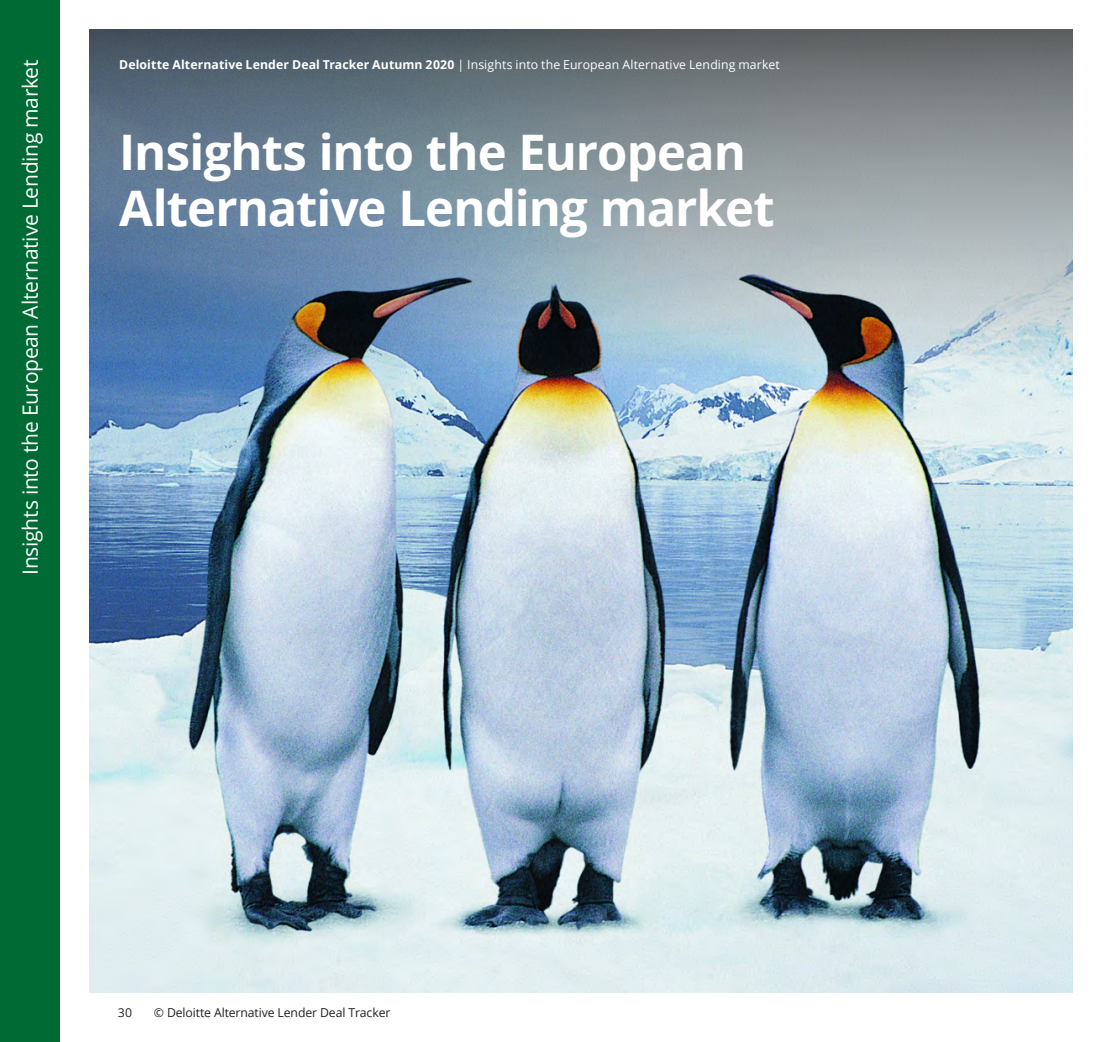
<style>
.page{position:relative;width:1102px;height:1042px;background:#fff}
.page>*{position:absolute;margin:0;border:0;box-sizing:border-box;transform-origin:0 0}
.t1{font:700 49px/56px "Open Sans";letter-spacing:-.02em;color:#fff}
.t2{font:21px "Open Sans";letter-spacing:-.015em;color:#fff}
.t3{font:12.25px "Open Sans";letter-spacing:.01em;color:#fff}
.t4{font:12.25px "Open Sans";letter-spacing:-.01em;color:#231f20}
.s1{font-weight:700}
</style>
<div class="page">
<div style="left:0;top:0;width:60px;height:1042px;background:#006a35"></div>
<img style="left:89px;top:370px;width:982px;height:622px">
<img style="left:89px;top:30px;width:982px;height:340px">
<h2 class="t2" style="left:16px;top:574px;width:516px;rotate:-90deg">Insights into the European Alternative Lending market</h2>
<p class="t3" style="left:119px;top:56px;width:662px"><span class="s1">Deloitte Alternative Lender Deal Tracker Autumn 2020</span> | Insights into the European Alternative Lending market</p>
<h1 class="t1" style="left:119px;top:123px;width:657px">Insights into the European<br>Alternative Lending market</h1>
<p class="t4" style="left:118px;top:1004px;width:16px">30</p>
<p class="t4" style="left:154px;top:1004px;width:238px">© Deloitte Alternative Lender Deal Tracker</p>
</div>
